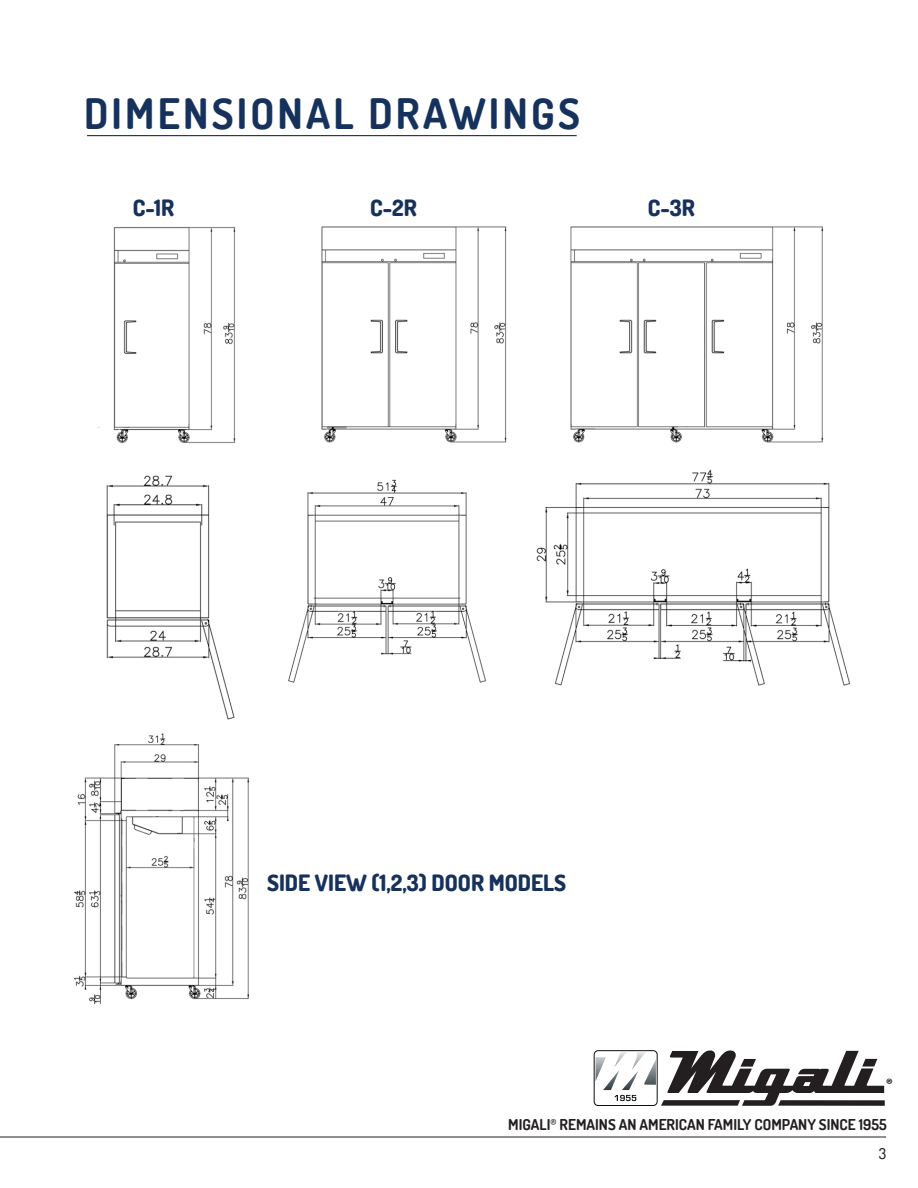
<style>
.page{position:relative;width:918px;height:1188px;background:#fff}
.page>*{position:absolute;margin:0;border:0;box-sizing:border-box;transform-origin:0 0}
.t1{font:700 42px "Dosis";letter-spacing:.075em;color:#16325c}
.t2{font:800 22.5px "Dosis";color:#16325c}
.t3{font:900 15.15px "Myriad Pro";color:#231f20}
.t4{font:700 15px "Dosis";color:#231f20}
.t5{font:500 15px "Dosis";color:#231f20}
</style>
<div class="page">
<hr style="left:0;top:1137px;width:886px;height:1px;background:#231f20">
<div style="left:594px;top:1050px;width:63px;height:56px;border:1px solid #0b0d10;border-radius:4px"></div>
<svg style="left:661px;top:1050px;width:224px;height:56px"></svg>
<img style="left:596px;top:1052px;width:60px;height:38px">
<svg style="left:614px;top:1095px;width:22px;height:6px"></svg>
<hr style="left:87px;top:135px;width:490px;height:1px;background:#1c3139">
<img style="left:98px;top:226px;width:138px;height:218px">
<img style="left:106px;top:475px;width:129px;height:245px">
<img style="left:74px;top:733px;width:175px;height:272px">
<img style="left:288px;top:479px;width:199px;height:204px">
<img style="left:536px;top:470px;width:315px;height:216px">
<img style="left:321px;top:226px;width:186px;height:217px">
<img style="left:570px;top:226px;width:254px;height:217px">
<h1 class="t1" style="left:84px;top:87px;width:497px">DIMENSIONAL DRAWINGS</h1>
<p class="t2" style="left:133px;top:193px;width:43px">C-1R</p>
<p class="t2" style="left:370px;top:193px;width:48px">C-2R</p>
<p class="t2" style="left:648px;top:193px;width:49px">C-3R</p>
<p class="t2" style="left:267px;top:869px;width:301px">SIDE VIEW (1,2,3) DOOR MODELS</p>
<p class="t3" style="left:886px;top:1074px;width:9px">®</p>
<p class="t4" style="left:508px;top:1115px;width:380px">MIGALI<sup>®</sup> REMAINS AN AMERICAN FAMILY COMPANY SINCE 1955</p>
<p class="t5" style="left:879px;top:1144px;width:9px">3</p>
</div>
